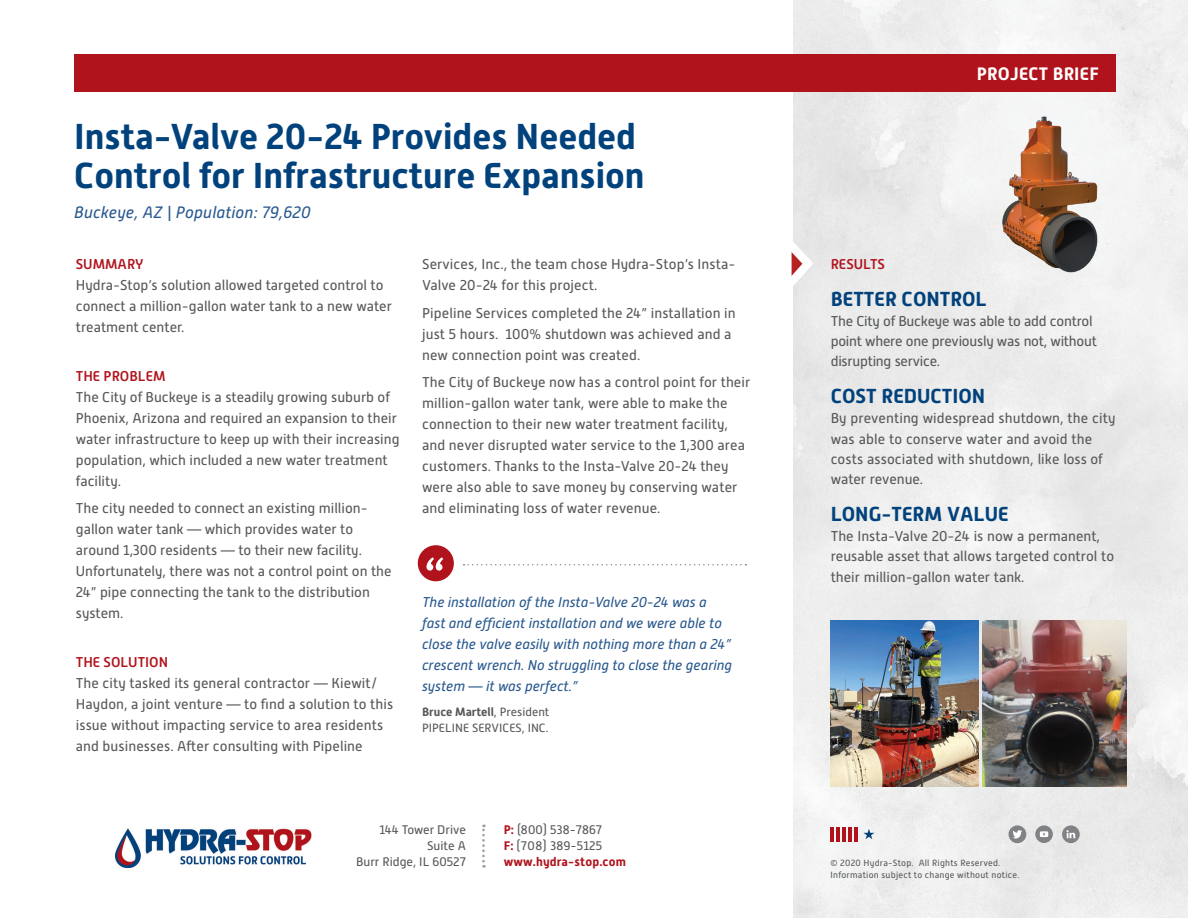
<style>
.page{position:relative;width:1188px;height:918px;background:#fff}
.page>*{position:absolute;margin:0;border:0;box-sizing:border-box;transform-origin:0 0}
.t1{font:500 51.15px "Gentona";color:#fff}
.t2{font:700 36px/39px "Alwyn New";color:#01427c}
.t3{font:700 20.25px "Alwyn New";color:#01427c}
.t4{font:700 18px "Alwyn New";letter-spacing:.01em;color:#fff}
.t5{font:italic 16.5px "Alwyn New";letter-spacing:.01em;color:#29598e}
.t6{font:14.25px/21px "Alwyn New";color:#57585a}
.t7{font:italic 14.25px/21px "Alwyn New";color:#29598e}
.t8{font:14.25px/20.2px "Alwyn New";letter-spacing:-.02em;color:#57585a}
.t9{font:500 14.25px "Alwyn New";color:#b0131c}
.t10{font:12.45px/15.9px "Alwyn New";color:#57585a;text-align:right}
.t11{font:12px/16.5px "Alwyn New";color:#57585a}
.t12{font:9px/12px "Alwyn New";letter-spacing:.025em;color:#57585a}
.s1{font-weight:700}
.s2{font-weight:700;color:#b0131c}
</style>
<div class="page">
<img style="left:793px;top:0;width:395px;height:918px">
<div style="left:74px;top:54px;width:1042px;height:38px;background:#b0131c"></div>
<svg style="left:792px;top:241px;width:21px;height:46px"></svg>
<div style="left:418px;top:545px;width:36px;height:36px;background:#b0131c;border-radius:50%"></div>
<svg style="left:464px;top:564px;width:282px;height:2px"></svg>
<svg style="left:482px;top:825px;width:3px;height:43px"></svg>
<svg style="left:863px;top:829px;width:11px;height:10px"></svg>
<hr style="left:854px;top:827px;width:4px;height:15px;background:#b0131c">
<hr style="left:848px;top:827px;width:4px;height:15px;background:#b0131c">
<hr style="left:842px;top:827px;width:4px;height:15px;background:#b0131c">
<hr style="left:836px;top:827px;width:4px;height:15px;background:#b0131c">
<hr style="left:830px;top:827px;width:4px;height:15px;background:#b0131c">
<div style="left:1035px;top:825px;width:18px;height:18px;background:#808285;border-radius:50%"></div>
<svg style="left:1040px;top:831px;width:8px;height:6px"></svg>
<svg style="left:1062px;top:825px;width:18px;height:18px"></svg>
<svg style="left:1067px;top:830px;width:8px;height:8px"></svg>
<div style="left:1009px;top:825px;width:17px;height:18px;background:#808285;border-radius:50%"></div>
<svg style="left:1013px;top:830px;width:9px;height:9px"></svg>
<img style="left:116px;top:828px;width:196px;height:39px">
<img style="left:831px;top:620px;width:148px;height:167px">
<img style="left:983px;top:620px;width:143px;height:167px">
<img style="left:979px;top:102px;width:138px;height:177px">
<h2 class="t2" style="left:74px;top:117px;width:572px">Insta-Valve 20-24 Provides Needed<br>Control for Infrastructure Expansion</h2>
<p class="t5" style="left:74px;top:203px;width:238px">Buckeye, AZ | Population: 79,620</p>
<p class="t9" style="left:76px;top:256px;width:69px">SUMMARY</p>
<p class="t6" style="left:76px;top:274px;width:318px">Hydra-Stop’s solution allowed targeted control to connect a million-gallon water tank to a new water treatment center.</p>
<p class="t9" style="left:76px;top:368px;width:91px">THE PROBLEM</p>
<p class="t6" style="left:76px;top:386px;width:325px">The City of Buckeye is a steadily growing suburb of Phoenix, Arizona and required an expansion to their water infrastructure to keep up with their increasing population, which included a new water treatment facility.</p>
<p class="t6" style="left:76px;top:498px;width:317px">The city needed to connect an existing million&shy;gallon water tank — which provides water to around 1,300 residents — to their new facility.<br>Unfortunately, there was not a control point on the 24” pipe connecting the tank to the distribution system.</p>
<p class="t9" style="left:76px;top:654px;width:94px">THE SOLUTION</p>
<p class="t6" style="left:76px;top:673px;width:319px">The city tasked its general contractor — Kiewit/ Haydon, a joint venture — to find a solution to this issue without impacting service to area residents and businesses. After consulting with Pipeline</p>
<p class="t6" style="left:422px;top:254px;width:315px">Services, Inc., the team chose Hydra-Stop’s Insta-<br>Valve 20-24 for this project.</p>
<p class="t6" style="left:422px;top:302px;width:315px">Pipeline Services completed the 24” installation in just 5 hours. 100% shutdown was achieved and a new connection point was created.</p>
<p class="t6" style="left:422px;top:372px;width:330px">The City of Buckeye now has a control point for their million-gallon water tank, were able to make the connection to their new water treatment facility, and never disrupted water service to the 1,300 area customers. Thanks to the Insta-Valve 20-24 they were also able to save money by conserving water and eliminating loss of water revenue.</p>
<h1 class="t1" style="left:423px;top:546px;width:24px">“</h1>
<p class="t7" style="left:422px;top:592px;width:311px">The installation of the Insta-Valve 20-24 was a fast and efficient installation and we were able to close the valve easily with nothing more than a 24” crescent wrench. No struggling to close the gearing system — it was perfect.”</p>
<p class="t11" style="left:422px;top:704px;width:129px"><span class="s1">Bruce Martell</span>, President<br>PIPELINE SERVICES, INC.</p>
<p class="t10" style="left:356px;top:822px;width:111px">144 Tower Drive<br>Suite A<br>Burr Ridge, IL 60527</p>
<p class="t10" style="left:504px;top:822px;width:124px;text-align:left"><span class="s2">P:</span> (800) 538-7867<br><span class="s2">F:</span> (708) 389-5125 <span class="s2">www.hydra-stop.com</span></p>
<p class="t4" style="left:977px;top:63px;width:124px">PROJECT BRIEF</p>
<p class="t9" style="left:831px;top:256px;width:56px">RESULTS</p>
<h3 class="t3" style="left:831px;top:287px;width:157px">BETTER CONTROL</h3>
<p class="t8" style="left:831px;top:311px;width:268px">The City of Buckeye was able to add control point where one previously was not, without disrupting service.</p>
<h3 class="t3" style="left:831px;top:384px;width:156px">COST REDUCTION</h3>
<p class="t6" style="left:831px;top:408px;width:286px;line-height:20.2px">By preventing widespread shutdown, the city was able to conserve water and avoid the costs associated with shutdown, like loss of water revenue.</p>
<h3 class="t3" style="left:831px;top:502px;width:179px">LONG-TERM VALUE</h3>
<p class="t6" style="left:831px;top:526px;width:285px;line-height:20.2px">The Insta-Valve 20-24 is now a permanent, reusable asset that allows targeted control to</p>
<p class="t6" style="left:831px;top:566px;width:195px">their million-gallon water tank.</p>
<p class="t12" style="left:830px;top:857px;width:190px">© 2020 Hydra-Stop. All Rights Reserved.<br>Information subject to change without notice.</p>
</div>
